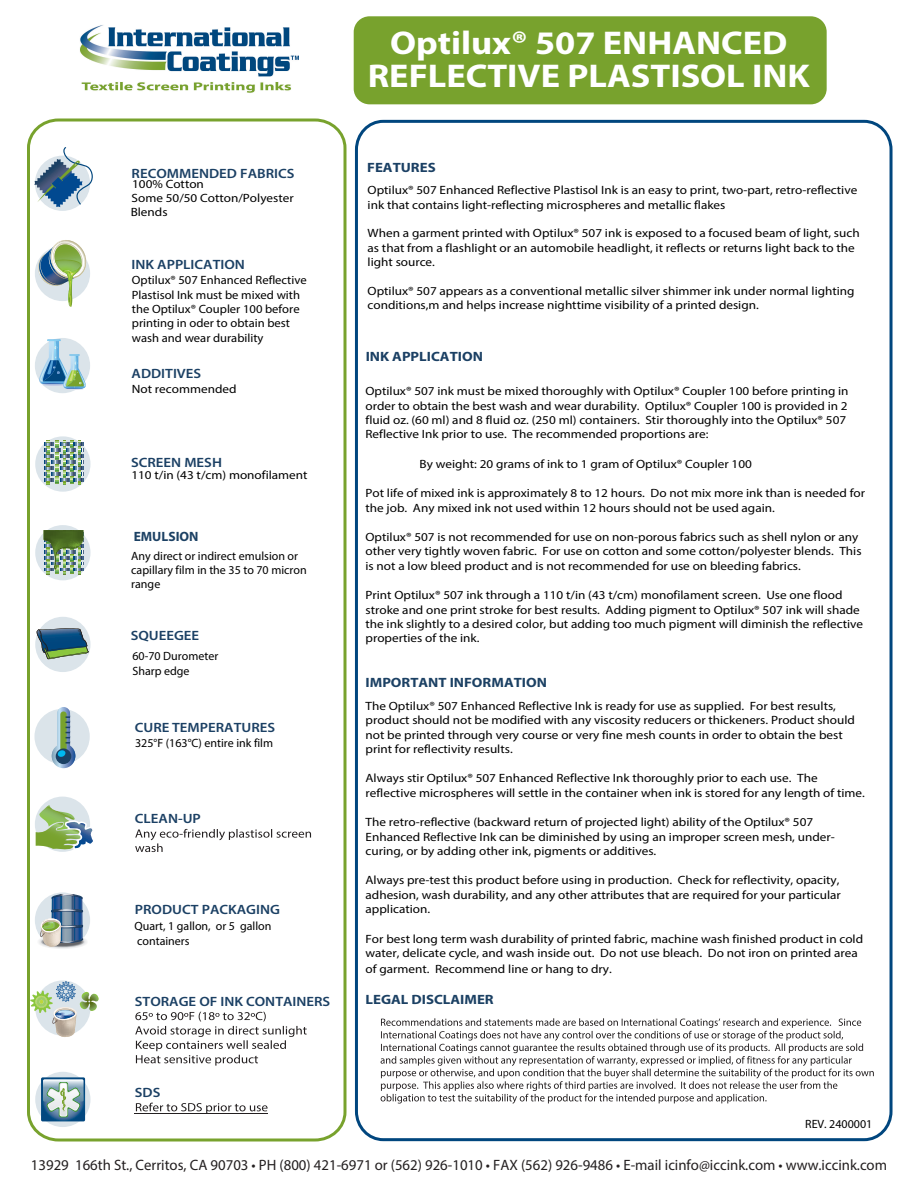
<style>
.page{position:relative;width:918px;height:1188px;background:#fff}
.page>*{position:absolute;margin:0;border:0;box-sizing:border-box;transform-origin:0 0}
.t1{font:700 33px/33px "Myriad Pro";color:#fff;text-align:center;scale:1.1 1}
.t2{font:15px "Myriad Pro";color:#231f20}
.t3{font:600 13.5px "Myriad Pro";color:#1b4064;scale:1.1 1}
.t4{font:700 13.5px "Myriad Pro";color:#1c4164;scale:1.1 1}
.t5{font:700 13.5px "Myriad Pro";color:#1b4064;scale:1.1 1}
.t6{font:700 13.5px "Myriad Pro";color:#1c4164}
.t7{font:12px/14.4px "Myriad Pro";color:#000;scale:1.1 1}
.t8{font:12px/14.4px "Myriad Pro";color:#000}
.t9{font:12px/14.4px "Myriad Pro";color:#000;scale:1.05 1}
</style>
<div class="page">
<div style="left:27px;top:119px;width:319px;height:1023px;border:3px solid #78a22d;border-radius:29px"></div>
<svg style="left:135px;top:829px;width:176px;height:23px"></svg>
<svg style="left:135px;top:1012px;width:172px;height:54px"></svg>
<svg style="left:136px;top:1103px;width:132px;height:10px"></svg>
<hr style="left:135px;top:1113px;width:133px;height:1px;background:#231f20">
<div style="left:355px;top:120px;width:538px;height:1021px;border:3px solid #00467e;border-radius:28px"></div>
<div style="left:35px;top:156px;width:55px;height:55px;background:#dbe4ea;border-radius:50%"></div>
<div style="left:35px;top:338px;width:55px;height:55px;background:#dbe4ea;border-radius:50%"></div>
<div style="left:35px;top:436px;width:55px;height:56px;background:#dbe4ea;border-radius:50%"></div>
<div style="left:35px;top:525px;width:55px;height:55px;background:#dbe4ea;border-radius:50%"></div>
<div style="left:35px;top:617px;width:55px;height:55px;background:#dbe4ea;border-radius:50%"></div>
<div style="left:34px;top:709px;width:56px;height:55px;background:#dbe4ea;border-radius:50%"></div>
<div style="left:35px;top:797px;width:55px;height:55px;background:#dbe4ea;border-radius:50%"></div>
<div style="left:35px;top:892px;width:55px;height:56px;background:#dbe4ea;border-radius:50%"></div>
<svg style="left:35px;top:1072px;width:55px;height:55px"></svg>
<svg style="left:34px;top:147px;width:59px;height:60px"></svg>
<svg style="left:36px;top:240px;width:53px;height:67px"></svg>
<svg style="left:38px;top:339px;width:49px;height:51px"></svg>
<svg style="left:44px;top:440px;width:39px;height:44px"></svg>
<svg style="left:43px;top:530px;width:41px;height:44px"></svg>
<svg style="left:37px;top:628px;width:52px;height:32px"></svg>
<svg style="left:36px;top:805px;width:57px;height:45px"></svg>
<div style="left:38px;top:935px;width:50px;height:14px;background:#fbfbfb;border-radius:50%"></div>
<div style="left:40px;top:936px;width:45px;height:12px;background:#dbdcde;border-radius:50%"></div>
<div style="left:41px;top:936px;width:44px;height:11px;background:#e0e1e3;border-radius:50%"></div>
<div style="left:41px;top:936px;width:43px;height:11px;background:#cfd0d2;border-radius:50%"></div>
<div style="left:42px;top:937px;width:42px;height:10px;background:#bebfc1;border-radius:50%"></div>
<svg style="left:37px;top:894px;width:46px;height:54px"></svg>
<svg style="left:30px;top:981px;width:69px;height:59px"></svg>
<svg style="left:41px;top:1077px;width:44px;height:44px;background:#82a5b1"></svg>
<div style="left:354px;top:16px;width:473px;height:88px;background:#78a22d;border-radius:16px"></div>
<svg style="left:381px;top:1018px;width:493px;height:86px"></svg>
<svg style="left:52px;top:707px;width:23px;height:61px"></svg>
<hr style="left:61px;top:714px;width:3px;height:33px;background:#78a22d">
<img style="left:80px;top:25px;width:219px;height:68px">
<p class="t3" style="left:132px;top:165px;width:150px">RECOMMENDED FABRICS</p>
<p class="t7" style="left:131px;top:177px;width:150px;line-height:14px">100% Cotton<br>Some 50/50 Cotton/Polyester<br>Blends</p>
<p class="t3" style="left:132px;top:256px;width:105px">INK APPLICATION</p>
<p class="t9" style="left:132px;top:273px;width:168px">Optilux® 507 Enhanced Reflective<br>Plastisol Ink must be mixed with the Optilux® Coupler 100 before printing in oder to obtain best wash and wear durability</p>
<p class="t3" style="left:132px;top:365px;width:65px">ADDITIVES</p>
<p class="t7" style="left:132px;top:381px;width:97px">Not recommended</p>
<p class="t3" style="left:131px;top:454px;width:84px">SCREEN MESH</p>
<p class="t7" style="left:131px;top:468px;width:162px">110 t/in (43 t/cm) monofilament</p>
<p class="t6" style="left:134px;top:527px;width:66px">EMULSION</p>
<p class="t8" style="left:131px;top:548px;width:177px">Any direct or indirect emulsion or capillary film in the 35 to 70 micron range</p>
<p class="t3" style="left:131px;top:627px;width:64px">SQUEEGEE</p>
<p class="t8" style="left:132px;top:649px;width:87px">60-70 Durometer<br>Sharp edge</p>
<p class="t3" style="left:135px;top:719px;width:129px">CURE TEMPERATURES</p>
<p class="t8" style="left:135px;top:736px;width:139px">325°F (163°C) entire ink film</p>
<p class="t3" style="left:135px;top:810px;width:62px">CLEAN-UP</p>
<p class="t3" style="left:135px;top:901px;width:133px">PRODUCT PACKAGING</p>
<p class="t8" style="left:135px;top:919px;width:138px">Quart, 1 gallon, or 5 gallon containers</p>
<p class="t3" style="left:135px;top:992px;width:179px">STORAGE OF INK CONTAINERS</p>
<p class="t3" style="left:135px;top:1084px;width:25px">SDS</p>
<h1 class="t1" style="left:368px;top:26px;width:403px">Optilux® 507 ENHANCED<br>REFLECTIVE PLASTISOL INK</h1>
<p class="t5" style="left:367px;top:159px;width:64px">FEATURES</p>
<p class="t7" style="left:368px;top:183px;width:447px">Optilux® 507 Enhanced Reflective Plastisol Ink is an easy to print, two-part, retro-reflective ink that contains light-reflecting microspheres and metallic flakes</p>
<p class="t7" style="left:368px;top:226px;width:449px">When a garment printed with Optilux® 507 ink is exposed to a focused beam of light, such as that from a flashlight or an automobile headlight, it reflects or returns light back to the light source.</p>
<p class="t7" style="left:368px;top:284px;width:444px">Optilux® 507 appears as a conventional metallic silver shimmer ink under normal lighting conditions,m and helps increase nighttime visibility of a printed design.</p>
<p class="t5" style="left:366px;top:348px;width:108px">INK APPLICATION</p>
<p class="t7" style="left:366px;top:384px;width:441px">Optilux® 507 ink must be mixed thoroughly with Optilux® Coupler 100 before printing in order to obtain the best wash and wear durability. Optilux® Coupler 100 is provided in 2 fluid oz. (60 ml) and 8 fluid oz. (250 ml) containers. Stir thoroughly into the Optilux® 507<br>Reflective Ink prior to use. The recommended proportions are:</p>
<p class="t7" style="left:420px;top:456px;width:304px">By weight: 20 grams of ink to 1 gram of Optilux® Coupler 100</p>
<p class="t7" style="left:366px;top:486px;width:456px">Pot life of mixed ink is approximately 8 to 12 hours. Do not mix more ink than is needed for the job. Any mixed ink not used within 12 hours should not be used again.</p>
<p class="t7" style="left:366px;top:530px;width:452px">Optilux® 507 is not recommended for use on non-porous fabrics such as shell nylon or any other very tightly woven fabric. For use on cotton and some cotton/polyester blends. This is not a low bleed product and is not recommended for use on bleeding fabrics.</p>
<p class="t7" style="left:366px;top:588px;width:454px">Print Optilux® 507 ink through a 110 t/in (43 t/cm) monofilament screen. Use one flood stroke and one print stroke for best results. Adding pigment to Optilux® 507 ink will shade the ink slightly to a desired color, but adding too much pigment will diminish the reflective properties of the ink.</p>
<p class="t4" style="left:366px;top:674px;width:166px">IMPORTANT INFORMATION</p>
<p class="t7" style="left:366px;top:698px;width:446px">The Optilux® 507 Enhanced Reflective Ink is ready for use as supplied. For best results, product should not be modified with any viscosity reducers or thickeners. Product should not be printed through very course or very fine mesh counts in order to obtain the best print for reflectivity results.</p>
<p class="t7" style="left:366px;top:771px;width:455px">Always stir Optilux® 507 Enhanced Reflective Ink thoroughly prior to each use. The reflective microspheres will settle in the container when ink is stored for any length of time.</p>
<p class="t7" style="left:366px;top:815px;width:428px">The retro-reflective (backward return of projected light) ability of the Optilux® 507<br>Enhanced Reflective Ink can be diminished by using an improper screen mesh, under&shy;curing, or by adding other ink, pigments or additives.</p>
<p class="t7" style="left:366px;top:873px;width:434px;text-align:justify">Always pre-test this product before using in production. Check for reflectivity, opacity, adhesion, wash durability, and any other attributes that are required for your particular application.</p>
<p class="t7" style="left:366px;top:931px;width:454px">For best long term wash durability of printed fabric, machine wash finished product in cold water, delicate cycle, and wash inside out. Do not use bleach. Do not iron on printed area</p>
<p class="t7" style="left:366px;top:961px;width:225px">of garment. Recommend line or hang to dry.</p>
<p class="t4" style="left:366px;top:990px;width:118px">LEGAL DISCLAIMER</p>
<p class="t8" style="left:805px;top:1116px;width:69px">REV. 2400001</p>
<p class="t2" style="left:31px;top:1156px;width:858px">13929 166th St., Cerritos, CA 90703 • PH (800) 421-6971 or (562) 926-1010 • FAX (562) 926-9486 • E-mail icinfo@iccink.com • www.iccink.com</p>
</div>
